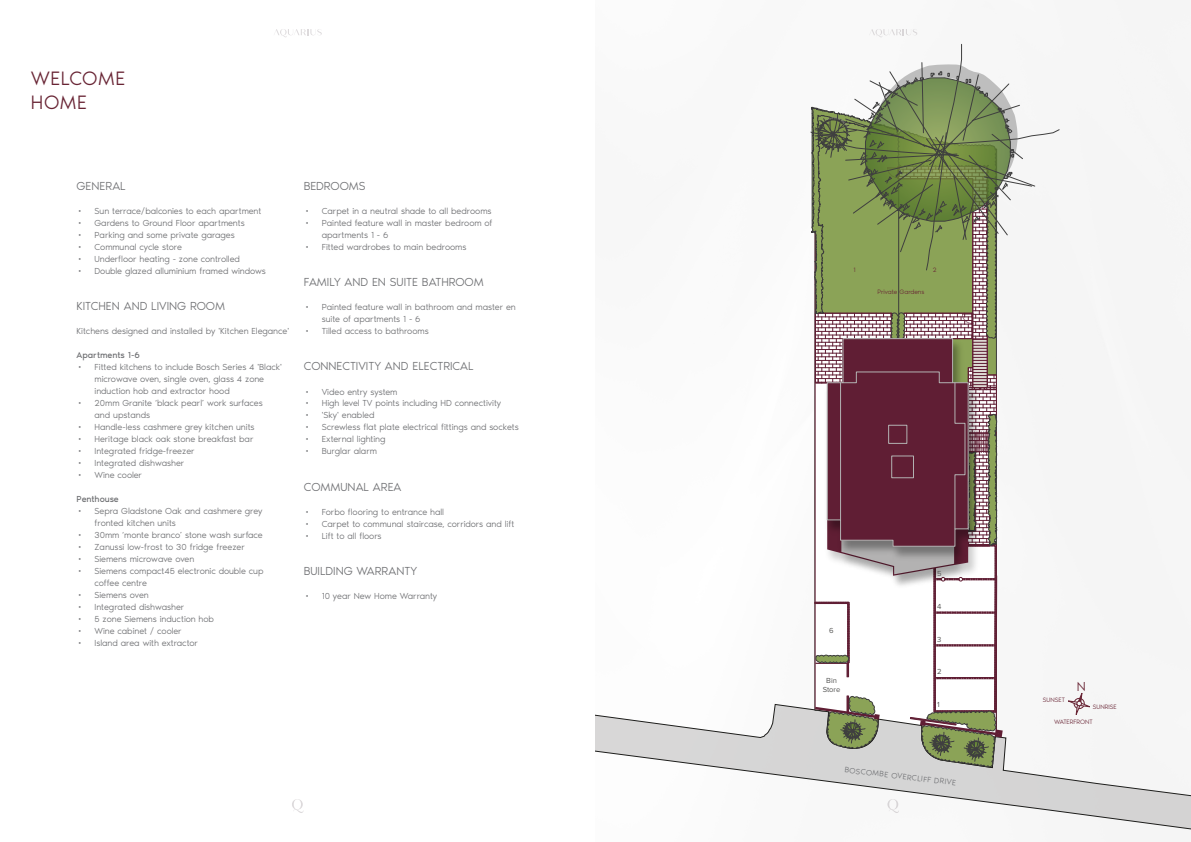
<style>
.page{position:relative;width:1191px;height:842px;background:#fff}
.page>*{position:absolute;margin:0;border:0;box-sizing:border-box;transform-origin:0 0}
.t1{font:300 20px/24px "Noir Pro";letter-spacing:.02em;color:#682434}
.t2{font:300 13.4px "Noir Pro";color:#682434}
.t3{font:300 12px "Noir Pro";color:#6d6e71}
.t4{font:300 9px/12px "Noir Pro";letter-spacing:-.01em;color:#6d6e71}
.t5{font:9px "Noir Pro";color:#6d6e71}
.t6{font:300 8px "Noir Pro";color:#6d6e71}
.t7{font:7.6px/9.1px "Proxima Nova";color:#575756;text-align:center}
.t8{font:300 6.5px "Noir Pro";color:#682434}
</style>
<div class="page">
<svg style="left:292px;top:799px;width:11px;height:14px"></svg>
<svg style="left:276px;top:29px;width:46px;height:8px"></svg>
<svg style="left:889px;top:809px;width:302px;height:21px"></svg>
<svg style="left:595px;top:704px;width:596px;height:105px"></svg>
<svg style="left:808px;top:44px;width:251px;height:723px"></svg>
<svg style="left:1066px;top:692px;width:25px;height:25px"></svg>
<h1 class="t1" style="left:31px;top:65px;width:96px">WELCOME<br>HOME</h1>
<h3 class="t3" style="left:77px;top:177px;width:51px">GENERAL</h3>
<p class="t4" style="left:77px;top:205px;width:186px">• Sun terrace/balconies to each apartment</p>
<p class="t4" style="left:77px;top:217px;width:170px">• Gardens to Ground Floor apartments</p>
<p class="t4" style="left:77px;top:229px;width:160px">• Parking and some private garages</p>
<p class="t4" style="left:77px;top:241px;width:107px">• Communal cycle store</p>
<p class="t4" style="left:77px;top:253px;width:165px">• Underfloor heating - zone controlled</p>
<p class="t4" style="left:77px;top:265px;width:191px">• Double glazed alluminium framed windows</p>
<h3 class="t3" style="left:77px;top:297px;width:150px">KITCHEN AND LIVING ROOM</h3>
<p class="t4" style="left:77px;top:325px;width:214px">Kitchens designed and installed by 'Kitchen Elegance'</p>
<p class="t5" style="left:77px;top:349px;width:65px">Apartments 1-6</p>
<p class="t4" style="left:95px;top:361px;width:189px;text-indent:-18px">• Fitted kitchens to include Bosch Series 4 'Black' microwave oven, single oven, glass 4 zone induction hob and extractor hood</p>
<p class="t4" style="left:95px;top:397px;width:170px;text-indent:-18px">• 20mm Granite ‘black pearl’ work surfaces and upstands</p>
<p class="t4" style="left:77px;top:421px;width:179px">• Handle-less cashmere grey kitchen units</p>
<p class="t4" style="left:77px;top:433px;width:178px">• Heritage black oak stone breakfast bar</p>
<p class="t4" style="left:77px;top:445px;width:120px">• Integrated fridge-freezer</p>
<p class="t4" style="left:77px;top:457px;width:109px">• Integrated dishwasher</p>
<p class="t4" style="left:77px;top:469px;width:67px">• Wine cooler</p>
<p class="t5" style="left:77px;top:492px;width:44px">Penthouse</p>
<p class="t4" style="left:95px;top:505px;width:169px;text-indent:-18px">• Sepra Gladstone Oak and cashmere grey fronted kitchen units</p>
<p class="t4" style="left:77px;top:529px;width:188px">• 30mm ‘monte branco’ stone wash surface</p>
<p class="t4" style="left:77px;top:541px;width:170px">• Zanussi low-frost to 30 fridge freezer</p>
<p class="t4" style="left:77px;top:553px;width:119px">• Siemens microwave oven</p>
<p class="t4" style="left:95px;top:565px;width:170px;text-indent:-18px">• Siemens compact45 electronic double cup coffee centre</p>
<p class="t4" style="left:77px;top:589px;width:74px">• Siemens oven</p>
<p class="t4" style="left:77px;top:601px;width:109px">• Integrated dishwasher</p>
<p class="t4" style="left:77px;top:613px;width:139px">• 5 zone Siemens induction hob</p>
<p class="t4" style="left:77px;top:625px;width:107px">• Wine cabinet / cooler</p>
<p class="t4" style="left:77px;top:637px;width:123px">• Island area with extractor</p>
<h3 class="t3" style="left:304px;top:177px;width:63px">BEDROOMS</h3>
<p class="t4" style="left:304px;top:205px;width:189px">• Carpet in a neutral shade to all bedrooms</p>
<p class="t4" style="left:322px;top:217px;width:172px;text-indent:-18px">• Painted feature wall in master bedroom of apartments 1 - 6</p>
<p class="t4" style="left:304px;top:241px;width:164px">• Fitted wardrobes to main bedrooms</p>
<h3 class="t3" style="left:304px;top:273px;width:181px">FAMILY AND EN SUITE BATHROOM</h3>
<p class="t4" style="left:322px;top:301px;width:195px;text-indent:-18px">• Painted feature wall in bathroom and master en suite of apartments 1 - 6</p>
<p class="t4" style="left:304px;top:325px;width:126px">• Tilled access to bathrooms</p>
<h3 class="t3" style="left:304px;top:357px;width:171px">CONNECTIVITY AND ELECTRICAL</h3>
<p class="t4" style="left:304px;top:385px;width:95px">• Video entry system</p>
<p class="t4" style="left:304px;top:397px;width:199px">• High level TV points including HD connectivity</p>
<p class="t4" style="left:304px;top:409px;width:72px">• 'Sky' enabled</p>
<p class="t4" style="left:304px;top:421px;width:216px">• Screwless flat plate electrical fittings and sockets</p>
<p class="t4" style="left:304px;top:433px;width:83px">• External lighting</p>
<p class="t4" style="left:304px;top:445px;width:75px">• Burglar alarm</p>
<h3 class="t3" style="left:304px;top:477px;width:99px">COMMUNAL AREA</h3>
<p class="t4" style="left:304px;top:505px;width:142px">• Forbo flooring to entrance hall</p>
<p class="t4" style="left:304px;top:517px;width:212px">• Carpet to communal staircase, corridors and lift</p>
<p class="t4" style="left:304px;top:529px;width:79px">• Lift to all floors</p>
<h3 class="t3" style="left:304px;top:561px;width:115px">BUILDING WARRANTY</h3>
<p class="t4" style="left:304px;top:589px;width:135px">• 10 year New Home Warranty</p>
<p class="t8" style="left:853px;top:265px;width:4px">1</p>
<p class="t8" style="left:932px;top:265px;width:5px">2</p>
<p class="t8" style="left:877px;top:287px;width:48px">Private Gardens</p>
<p class="t7" style="left:829px;top:625px;width:6px">6</p>
<p class="t7" style="left:822px;top:675px;width:19px">Bin<br>Store</p>
<p class="t7" style="left:937px;top:569px;width:6px">5</p>
<p class="t7" style="left:937px;top:601px;width:6px">4</p>
<p class="t7" style="left:937px;top:634px;width:6px">3</p>
<p class="t7" style="left:937px;top:667px;width:6px">2</p>
<p class="t7" style="left:937px;top:700px;width:4px">1</p>
<p class="t6" style="left:845px;top:763px;width:113px;rotate:7deg">BOSCOMBE OVERCLIFF DRIVE</p>
<p class="t8" style="left:1043px;top:695px;width:23px">SUNSET</p>
<h2 class="t2" style="left:1076px;top:676px;width:11px">N</h2>
<p class="t8" style="left:1093px;top:702px;width:25px">SUNRISE</p>
<p class="t8" style="left:1054px;top:716px;width:40px">WATERFRONT</p>
</div>
